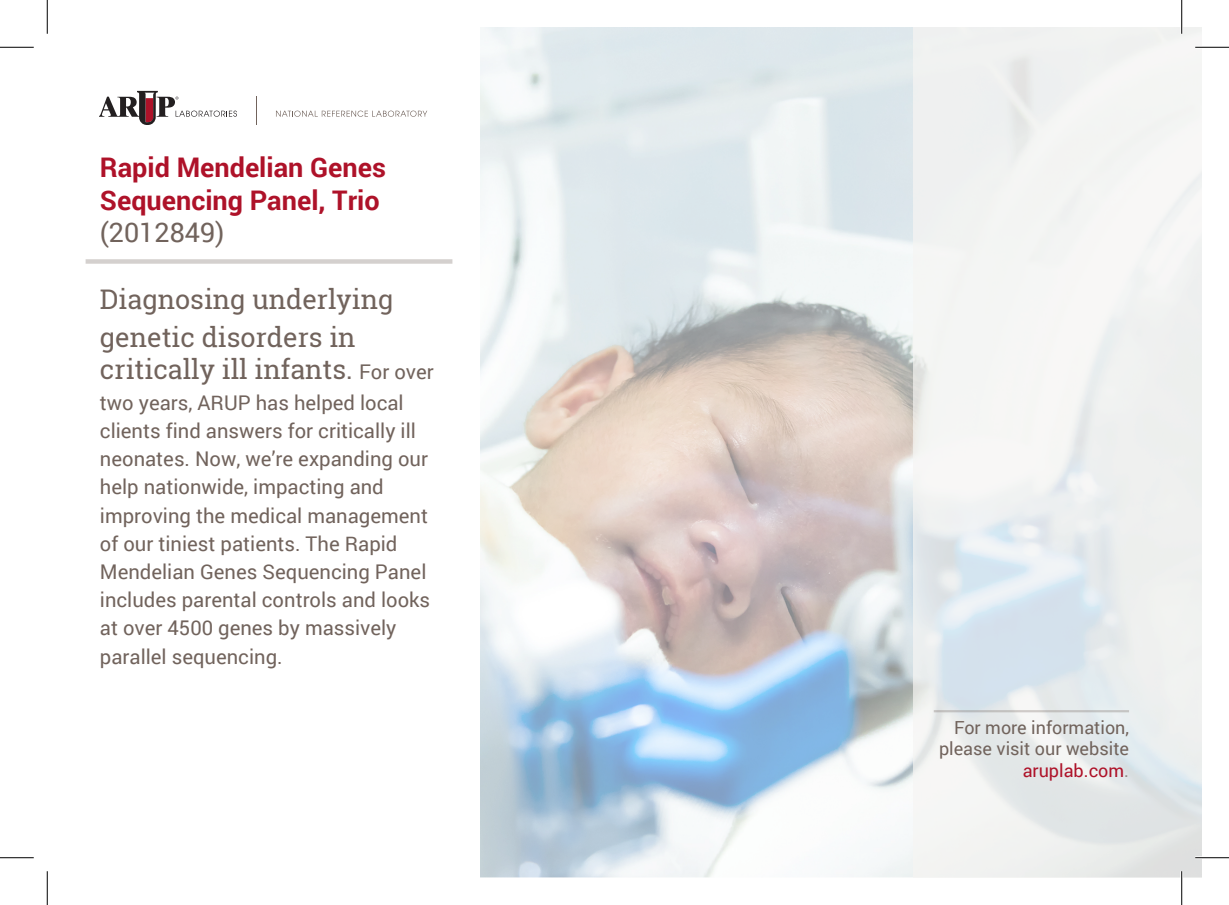
<style>
.page{position:relative;width:1229px;height:905px;background:#fff}
.page>*{position:absolute;margin:0;border:0;box-sizing:border-box;transform-origin:0 0}
.t1{font:27px/37.8px "Roboto Slab";color:#71635c}
.t2{font:700 27px/32.4px "Roboto";color:#ae1229}
.t3{font:27px "Roboto";color:#71635c}
.t4{font:20.25px/28.1px "Roboto";color:#71635c}
.t5{font:18px/21.6px "Roboto";color:#71635c;text-align:right}
.s1{font-family:"Roboto";font-size:20.25px}
.s2{color:#ae1229}
.s3{color:#918883}
</style>
<div class="page">
<img style="left:480px;top:27px;width:434px;height:850px">
<svg style="left:100px;top:91px;width:137px;height:34px"></svg>
<svg style="left:256px;top:97px;width:1px;height:28px"></svg>
<svg style="left:276px;top:111px;width:151px;height:6px"></svg>
<div style="left:86px;top:259px;width:366px;height:5px;background:#d4d0ce"></div>
<svg style="left:914px;top:27px;width:288px;height:851px;fill:#eff1f1"></svg>
<hr style="left:933px;top:710px;width:196px;height:2px;background:#71635c">
<hr style="left:1195px;top:46px;width:33px;height:3px;background:#fff">
<hr style="left:1195px;top:856px;width:33px;height:3px;background:#fff">
<hr style="left:1180px;top:0;width:3px;height:34px;background:#fff">
<hr style="left:1180px;top:871px;width:3px;height:33px;background:#fff">
<hr style="left:0;top:47px;width:34px;height:1px;background:#000">
<hr style="left:1195px;top:47px;width:33px;height:1px;background:#000">
<hr style="left:0;top:857px;width:34px;height:1px;background:#000">
<hr style="left:1195px;top:857px;width:33px;height:1px;background:#000">
<hr style="left:47px;top:0;width:1px;height:34px;background:#000">
<hr style="left:47px;top:871px;width:1px;height:33px;background:#000">
<hr style="left:1181px;top:0;width:1px;height:34px;background:#000">
<hr style="left:1181px;top:871px;width:1px;height:33px;background:#000">
<h1 class="t2" style="left:100px;top:150px;width:287px">Rapid Mendelian Genes<br>Sequencing Panel, Trio</h1>
<h1 class="t3" style="left:100px;top:214px;width:126px">(2012849)</h1>
<h1 class="t1" style="left:100px;top:280px;width:295px">Diagnosing underlying genetic disorders in</h1>
<h1 class="t1" style="left:100px;top:350px;width:335px">critically ill infants. <span class="s1">For over</span></h1>
<p class="t4" style="left:100px;top:387px;width:332px">two years, ARUP has helped local clients find answers for critically ill neonates. Now, we’re expanding our help nationwide, impacting and improving the medical management of our tiniest patients. The Rapid Mendelian Genes Sequencing Panel includes parental controls and looks at over 4500 genes by massively parallel sequencing.</p>
<p class="t5" style="left:939px;top:716px;width:192px">For more information, please visit our website <span class="s2">aruplab.com</span><span class="s3">.</span></p>
</div>
